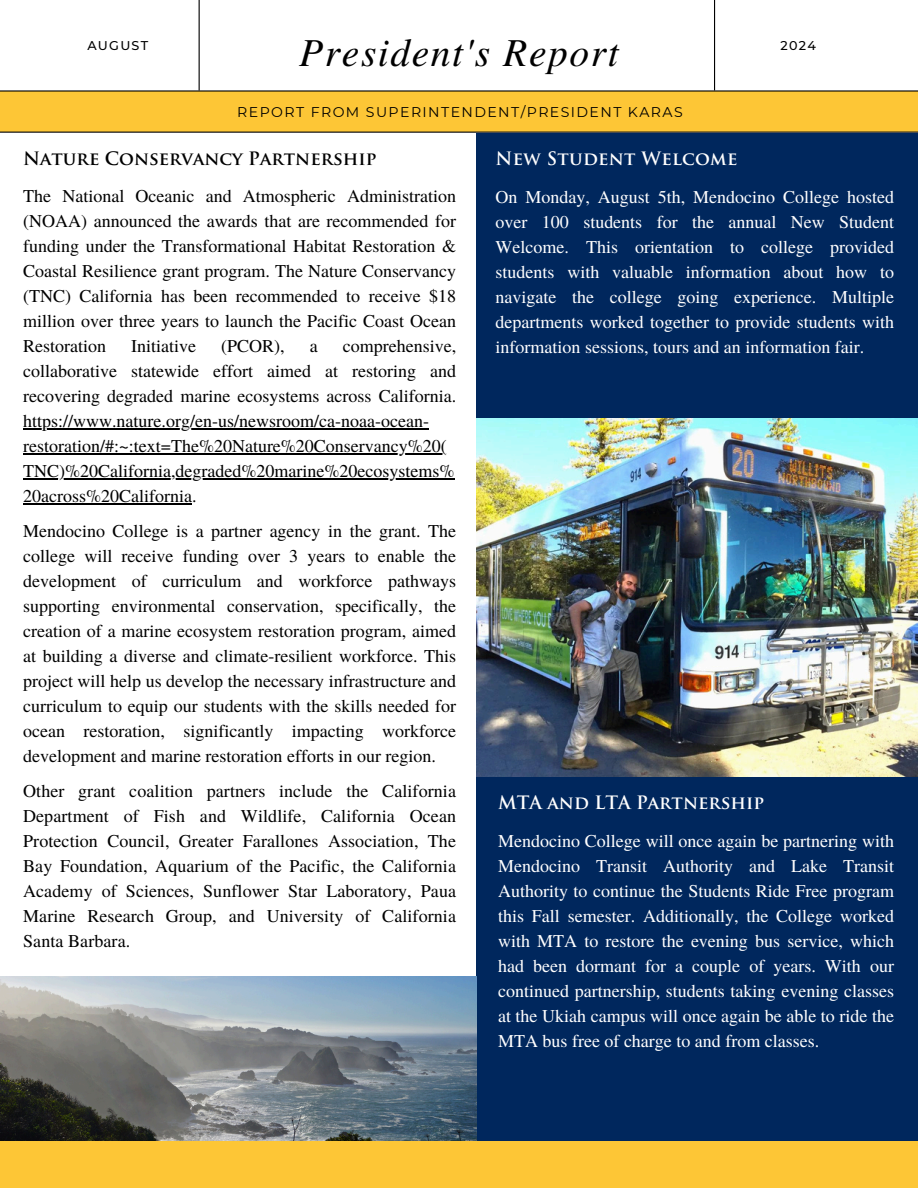
<style>
.page{position:relative;width:918px;height:1188px;background:#fff}
.page>*{position:absolute;margin:0;border:0;box-sizing:border-box;transform-origin:0 0}
.t1{font:italic 39.45px "Te X Gyre Termes";letter-spacing:.04em;color:#000}
.t2{font:18px/25px "Te X Gyre Termes";color:#000;text-align:justify}
.t3{font:18px/25px "Te X Gyre Termes";color:#fff;text-align:justify}
.t4{font:700 18px "Trajan Pro";color:#fff}
.t5{font:700 18px "Trajan Pro";color:#000}
.t6{font:14.1px "Montserrat";letter-spacing:.1em;color:#000}
.t7{font:500 12.75px "Montserrat";letter-spacing:.1em;color:#000}
</style>
<div class="page">
<div style="left:0;top:92px;width:918px;height:40px;background:#fdc636"></div>
<hr style="left:0;top:90px;width:918px;height:2px;background:#000">
<hr style="left:199px;top:0;width:1px;height:90px;background:#000">
<hr style="left:714px;top:0;width:1px;height:90px;background:#000">
<div style="left:477px;top:133px;width:441px;height:1009px;background:#00275d"></div>
<div style="left:0;top:1141px;width:918px;height:47px;background:#fdc636"></div>
<img style="left:0;top:977px;width:477px;height:164px">
<hr style="left:0;top:132px;width:918px;height:1px;background:#000">
<img style="left:477px;top:418px;width:441px;height:358px">
<hr style="left:23px;top:428px;width:406px;height:2px;background:#000">
<hr style="left:23px;top:453px;width:424px;height:2px;background:#000">
<hr style="left:23px;top:478px;width:432px;height:2px;background:#000">
<hr style="left:23px;top:503px;width:169px;height:2px;background:#000">
<p class="t1" style="left:299px;top:24px;width:321px">President's Report</p>
<h2 class="t6" style="left:237px;top:104px;width:447px">REPORT FROM SUPERINTENDENT/PRESIDENT KARAS</h2>
<p class="t7" style="left:87px;top:38px;width:62px">AUGUST</p>
<h3 class="t7" style="left:781px;top:38px;width:37px">2024</h3>
<h3 class="t5" style="left:23px;top:151px;width:355px">Nature Conservancy Partnership</h3>
<h2 class="t2" style="left:23px;top:183px;width:435px">The National Oceanic and Atmospheric Administration (NOAA) announced the awards that are recommended for funding under the Transformational Habitat Restoration &amp; Coastal Resilience grant program. The Nature Conservancy (TNC) California has been recommended to receive $18 million over three years to launch the Pacific Coast Ocean Restoration</h2>
<h2 class="t2" style="left:23px;top:333px;width:435px;text-indent:320px">comprehensive, collaborative statewide effort aimed at restoring and recovering degraded marine ecosystems across California.</h2>
<h3 class="t2" style="left:23px;top:408px;width:407px">https://www.nature.org/en-us/newsroom/ca-noaa-ocean-</h3>
<h3 class="t2" style="left:23px;top:433px;width:425px">restoration/#:~:text=The%20Nature%20Conservancy%20(</h3>
<h3 class="t2" style="left:23px;top:458px;width:433px">TNC)%20California,degraded%20marine%20ecosystems%<br>20across%20California.</h3>
<h3 class="t2" style="left:23px;top:518px;width:435px">Mendocino College is a partner agency in the grant. The college will receive funding over 3 years to enable the development of curriculum and workforce pathways supporting environmental conservation, specifically, the creation of a marine ecosystem restoration program, aimed at building a diverse and climate-resilient workforce. This project will help us develop the necessary infrastructure and curriculum to equip our students with the skills needed for ocean restoration, significantly impacting workforce development and marine restoration efforts in our region.</h3>
<h3 class="t2" style="left:23px;top:778px;width:434px">Other grant coalition partners include the California</h3>
<p class="t2" style="left:23px;top:803px;width:434px">Department of Fish and Wildlife, California Ocean Protection Council, Greater Farallones Association, The Bay Foundation, Aquarium of the Pacific, the California Academy of Sciences, Sunflower Star Laboratory, Paua Marine Research Group, and University of California Santa Barbara.</p>
<h2 class="t2" style="left:131px;top:333px;width:66px">Initiative</h2>
<h2 class="t2" style="left:221px;top:333px;width:65px">(PCOR),</h2>
<h2 class="t2" style="left:310px;top:333px;width:9px">a</h2>
<p class="t4" style="left:496px;top:151px;width:243px">New Student Welcome</p>
<h2 class="t3" style="left:496px;top:183px;width:400px">On Monday, August 5th, Mendocino College hosted over 100 students for the annual New Student Welcome. This orientation to college provided students with valuable information about how to navigate the college going experience. Multiple departments worked together to provide students with information sessions, tours and an information fair.</h2>
<p class="t4" style="left:498px;top:796px;width:268px">MTA and LTA Partnership</p>
<p class="t3" style="left:498px;top:827px;width:397px">Mendocino College will once again be partnering with Mendocino Transit Authority and Lake Transit Authority to continue the Students Ride Free program this Fall semester. Additionally, the College worked with MTA to restore the evening bus service, which had been dormant for a couple of years. With our continued partnership, students taking evening classes at the Ukiah campus will once again be able to ride the MTA bus free of charge to and from classes.</p>
</div>
